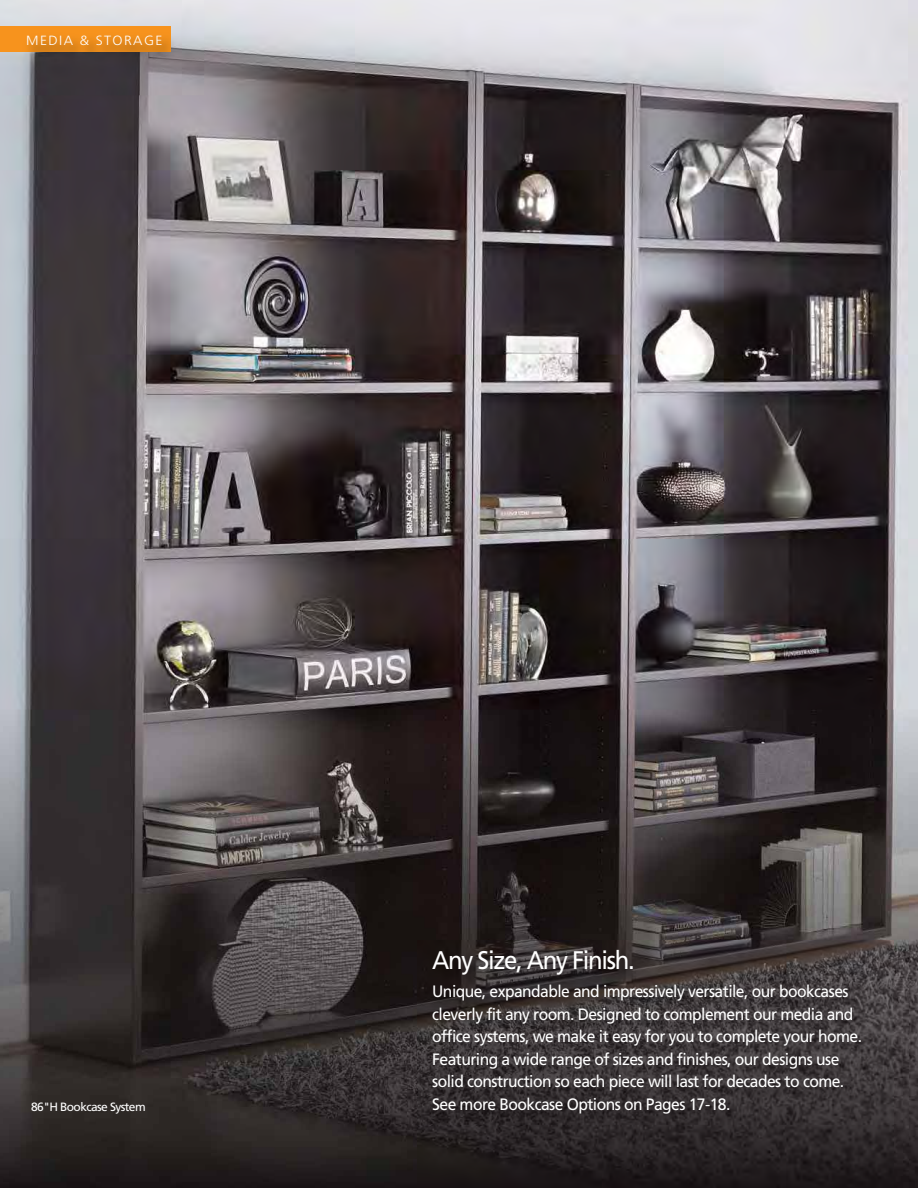
<style>
.page{position:relative;width:918px;height:1188px;background:#fff}
.page>*{position:absolute;margin:0;border:0;box-sizing:border-box;transform-origin:0 0}
.t1{font:25.5px "Frutiger";letter-spacing:-.055em;color:#fff;scale:.94 1}
.t2{font:16.5px/22.5px "Frutiger";letter-spacing:-.035em;color:#fff;scale:.95 1}
.t3{font:300 13.35px "Frutiger";letter-spacing:.1em;color:#fff;scale:1.05 1}
.t4{font:12px "Frutiger";letter-spacing:-.05em;color:#fff}
</style>
<div class="page">
<img style="left:0;top:0;width:918px;height:710px">
<img style="left:0;top:710px;width:918px;height:478px">
<img style="left:0;top:0;width:204px;height:95px">
<img style="left:0;top:27px;width:171px;height:25px">
<img style="left:418px;top:940px;width:475px;height:248px">
<p class="t3" style="left:26px;top:35px;width:131px">MEDIA &amp; STORAGE</p>
<h1 class="t1" style="left:432px;top:950px;width:217px">Any Size, Any Finish.</h1>
<p class="t2" style="left:432px;top:982px;width:454px">Unique, expandable and impressively versatile, our bookcases cleverly fit any room. Designed to complement our media and office systems, we make it easy for you to complete your home.<br>Featuring a wide range of sizes and finishes, our designs use solid construction so each piece will last for decades to come.</p>
<p class="t4" style="left:31px;top:1102px;width:116px">86"H Bookcase System</p>
<p class="t2" style="left:432px;top:1094px;width:315px">See more Bookcase Options on Pages 17-18.</p>
</div>
